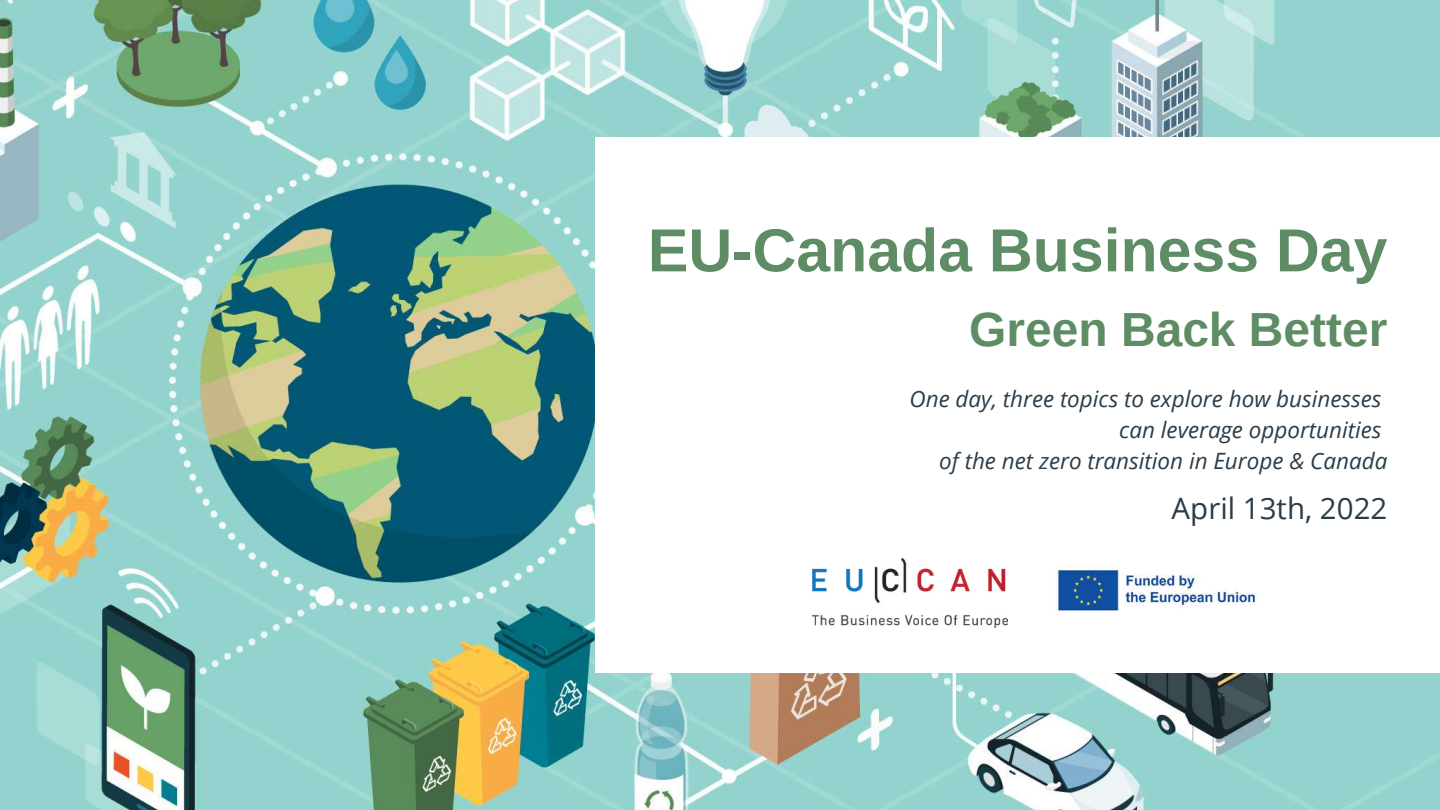
<style>
.page{position:relative;width:1440px;height:810px;background:#fff}
.page>*{position:absolute;margin:0;border:0;box-sizing:border-box;transform-origin:0 0}
.t1{font:700 60.8px "Arimo";color:#5e8c65}
.t2{font:700 47.9px "Arimo";color:#5e8c65}
.t3{font:29.5px "Open Sans";color:#2a3c49}
.t4{font:italic 22.5px/30.8px "Open Sans";color:#2a3c49;text-align:right}
</style>
<div class="page">
<img style="left:0;top:0;width:1440px;height:810px">
<div style="left:595px;top:137px;width:845px;height:536px;background:#fff"></div>
<img style="left:813px;top:559px;width:195px;height:69px">
<img style="left:1055px;top:566px;width:202px;height:45px">
<h1 class="t1" style="left:648px;top:216px;width:741px">EU-Canada Business Day</h1>
<h2 class="t2" style="left:969px;top:303px;width:420px">Green Back Better</h2>
<p class="t4" style="left:910px;top:383px;width:479px">One day, three topics to explore how businesses can leverage opportunities<br>of the net zero transition in Europe &amp; Canada</p>
<h3 class="t3" style="left:1172px;top:487px;width:217px">April 13th, 2022</h3>
</div>
